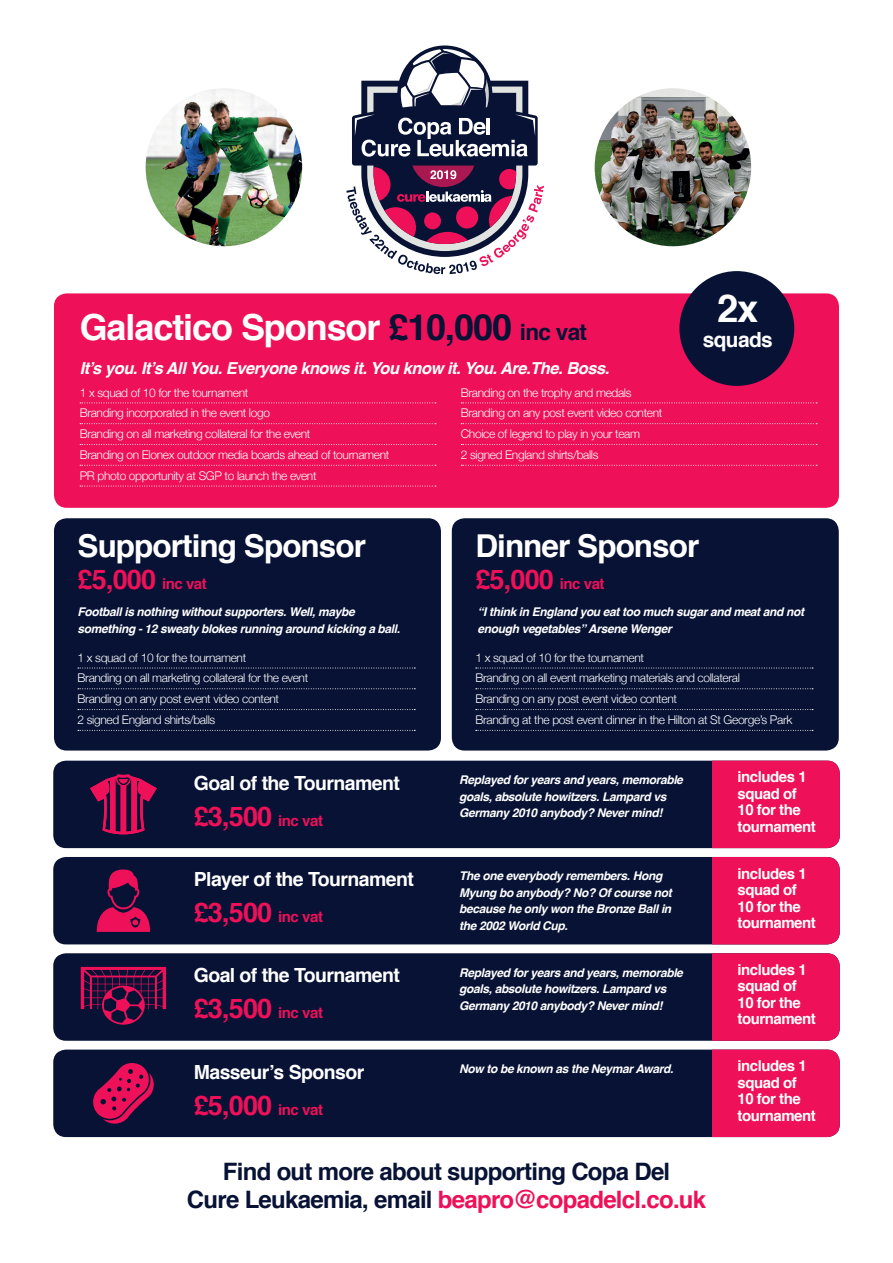
<style>
.page{position:relative;width:893px;height:1263px;background:#fff}
.page>*{position:absolute;margin:0;border:0;box-sizing:border-box;transform-origin:0 0}
.t1{font:700 38.25px "Helvetica";color:#fff}
.t2{font:700 36px "Helvetica";letter-spacing:-.03em;color:#fff}
.t3{font:700 31.5px "Helvetica";letter-spacing:-.03em;color:#fff}
.t4{font:700 27px "Helvetica";letter-spacing:-.03em;color:#ee1059}
.t5{font:700 24px/28.5px "Helvetica";letter-spacing:-.03em;color:#071235;text-align:center}
.t6{font:700 20.85px "Helvetica";letter-spacing:-.03em;color:#fff}
.t7{font:700 19.5px "Helvetica";letter-spacing:-.03em;color:#fff}
.t8{font:italic 700 16.5px "Helvetica";letter-spacing:-.03em;color:#fff}
.t9{font:700 15px/16.5px "Helvetica";letter-spacing:-.03em;color:#fff}
.t10{font:300 12px/20.9px "Helvetica Neue";letter-spacing:-.03em;color:#fff}
.t11{font:italic 700 12px/16.5px "Helvetica";letter-spacing:-.03em;color:#fff}
.s1{color:#071235}
.s2{font-size:22.5px;color:#071235}
.s3{font-size:15px}
.s4{color:#ee1059}
</style>
<div class="page">
<img style="left:146px;top:88px;width:156px;height:158px">
<img style="left:595px;top:88px;width:156px;height:158px">
<div style="left:54px;top:293px;width:785px;height:215px;background:#ee1059;border-radius:13px"></div>
<svg style="left:80px;top:402px;width:356px;height:1px"></svg>
<svg style="left:80px;top:423px;width:356px;height:1px"></svg>
<svg style="left:80px;top:444px;width:356px;height:1px"></svg>
<svg style="left:80px;top:465px;width:356px;height:1px"></svg>
<svg style="left:80px;top:486px;width:356px;height:1px"></svg>
<svg style="left:461px;top:402px;width:356px;height:1px"></svg>
<svg style="left:461px;top:423px;width:356px;height:1px"></svg>
<svg style="left:461px;top:444px;width:356px;height:1px"></svg>
<svg style="left:461px;top:465px;width:356px;height:1px"></svg>
<div style="left:679px;top:271px;width:115px;height:115px;background:#071235;border-radius:50%"></div>
<div style="left:54px;top:518px;width:387px;height:232px;background:#071235;border-radius:13px"></div>
<svg style="left:78px;top:668px;width:337px;height:1px"></svg>
<svg style="left:78px;top:688px;width:337px;height:1px"></svg>
<svg style="left:78px;top:709px;width:337px;height:1px"></svg>
<svg style="left:78px;top:730px;width:337px;height:1px"></svg>
<div style="left:452px;top:518px;width:387px;height:232px;background:#071235;border-radius:13px"></div>
<svg style="left:476px;top:668px;width:337px;height:1px"></svg>
<svg style="left:476px;top:688px;width:337px;height:1px"></svg>
<svg style="left:476px;top:709px;width:337px;height:1px"></svg>
<svg style="left:476px;top:730px;width:337px;height:1px"></svg>
<div style="left:53px;top:761px;width:787px;height:87px;background:#071235;border-radius:13px"></div>
<div style="left:712px;top:761px;width:128px;height:87px;background:#ee1059"></div>
<div style="left:53px;top:857px;width:787px;height:87px;background:#071235;border-radius:13px"></div>
<div style="left:712px;top:857px;width:128px;height:87px;background:#ee1059"></div>
<div style="left:53px;top:953px;width:787px;height:88px;background:#071235;border-radius:13px"></div>
<div style="left:712px;top:953px;width:128px;height:88px;background:#ee1059"></div>
<div style="left:53px;top:1049px;width:787px;height:88px;background:#071235;border-radius:13px"></div>
<div style="left:712px;top:1049px;width:128px;height:88px;background:#ee1059"></div>
<svg style="left:93px;top:1063px;width:61px;height:61px"></svg>
<svg style="left:346px;top:45px;width:198px;height:229px"></svg>
<svg style="left:97px;top:869px;width:53px;height:63px"></svg>
<svg style="left:90px;top:774px;width:67px;height:61px"></svg>
<svg style="left:81px;top:967px;width:85px;height:58px"></svg>
<h2 class="t2" style="left:80px;top:299px;width:509px">Galactico Sponsor <span class="s1">£10,000</span> <span class="s2">inc vat</span></h2>
<h3 class="t8" style="left:80px;top:355px;width:531px">It’s you. It’s All You. Everyone knows it. You know it. You. Are.The. Boss.</h3>
<p class="t10" style="left:80px;top:381px;width:311px">1 x squad of 10 for the tournament<br>Branding incorporated in the event logo<br>Branding on all marketing collateral for the event<br>Branding on Elonex outdoor media boards ahead of tournament PR photo opportunity at SGP to launch the event</p>
<p class="t10" style="left:461px;top:381px;width:203px">Branding on the trophy and medals Branding on any post event video content Choice of legend to play in your team<br>2 signed England shirts/balls</p>
<h1 class="t1" style="left:717px;top:278px;width:43px">2x</h1>
<h3 class="t6" style="left:703px;top:323px;width:72px">squads</h3>
<h3 class="t3" style="left:78px;top:521px;width:290px">Supporting Sponsor</h3>
<h3 class="t4" style="left:78px;top:558px;width:131px">£5,000 <span class="s3">inc vat</span></h3>
<p class="t11" style="left:78px;top:604px;width:324px">Football is nothing without supporters. Well, maybe something - 12 sweaty blokes running around kicking a ball.</p>
<p class="t10" style="left:78px;top:646px;width:232px">1 x squad of 10 for the tournament<br>Branding on all marketing collateral for the event Branding on any post event video content<br>2 signed England shirts/balls</p>
<h3 class="t7" style="left:194px;top:767px;width:208px">Goal of the Tournament</h3>
<h3 class="t4" style="left:194px;top:794px;width:131px">£3,500 <span class="s3">inc vat</span></h3>
<h3 class="t7" style="left:194px;top:863px;width:222px">Player of the Tournament</h3>
<h3 class="t4" style="left:194px;top:891px;width:131px">£3,500 <span class="s3">inc vat</span></h3>
<h3 class="t7" style="left:194px;top:960px;width:208px">Goal of the Tournament</h3>
<h3 class="t4" style="left:194px;top:987px;width:131px">£3,500 <span class="s3">inc vat</span></h3>
<h3 class="t7" style="left:194px;top:1056px;width:172px">Masseur’s Sponsor</h3>
<h3 class="t4" style="left:194px;top:1083px;width:131px">£5,000 <span class="s3">inc vat</span></h3>
<h3 class="t3" style="left:475px;top:521px;width:225px">Dinner Sponsor</h3>
<h3 class="t4" style="left:475px;top:558px;width:131px">£5,000 <span class="s3">inc vat</span></h3>
<p class="t11" style="left:477px;top:604px;width:328px">“I think in England you eat too much sugar and meat and not enough vegetables” Arsene Wenger</p>
<p class="t10" style="left:475px;top:646px;width:319px">1 x squad of 10 for the tournament<br>Branding on all event marketing materials and collateral<br>Branding on any post event video content<br>Branding at the post event dinner in the Hilton at St George’s Park</p>
<p class="t11" style="left:459px;top:772px;width:225px">Replayed for years and years, memorable goals, absolute howitzers. Lampard vs<br>Germany 2010 anybody? Never mind!</p>
<p class="t9" style="left:737px;top:769px;width:80px">includes 1 squad of<br>10 for the tournament</p>
<p class="t11" style="left:459px;top:868px;width:214px">The one everybody remembers. Hong<br>Myung bo anybody? No? Of course not because he only won the Bronze Ball in the 2002 World Cup.</p>
<p class="t9" style="left:737px;top:865px;width:80px">includes 1 squad of<br>10 for the tournament</p>
<p class="t11" style="left:459px;top:964px;width:225px">Replayed for years and years, memorable goals, absolute howitzers. Lampard vs<br>Germany 2010 anybody? Never mind!</p>
<p class="t9" style="left:737px;top:961px;width:80px">includes 1 squad of<br>10 for the tournament</p>
<p class="t11" style="left:459px;top:1061px;width:216px">Now to be known as the Neymar Award.</p>
<p class="t9" style="left:737px;top:1058px;width:80px">includes 1 squad of<br>10 for the tournament</p>
<h3 class="t5" style="left:187px;top:1157px;width:521px">Find out more about supporting Copa Del<br>Cure Leukaemia, email <span class="s4">beapro@copadelcl.co.uk</span></h3>
</div>
